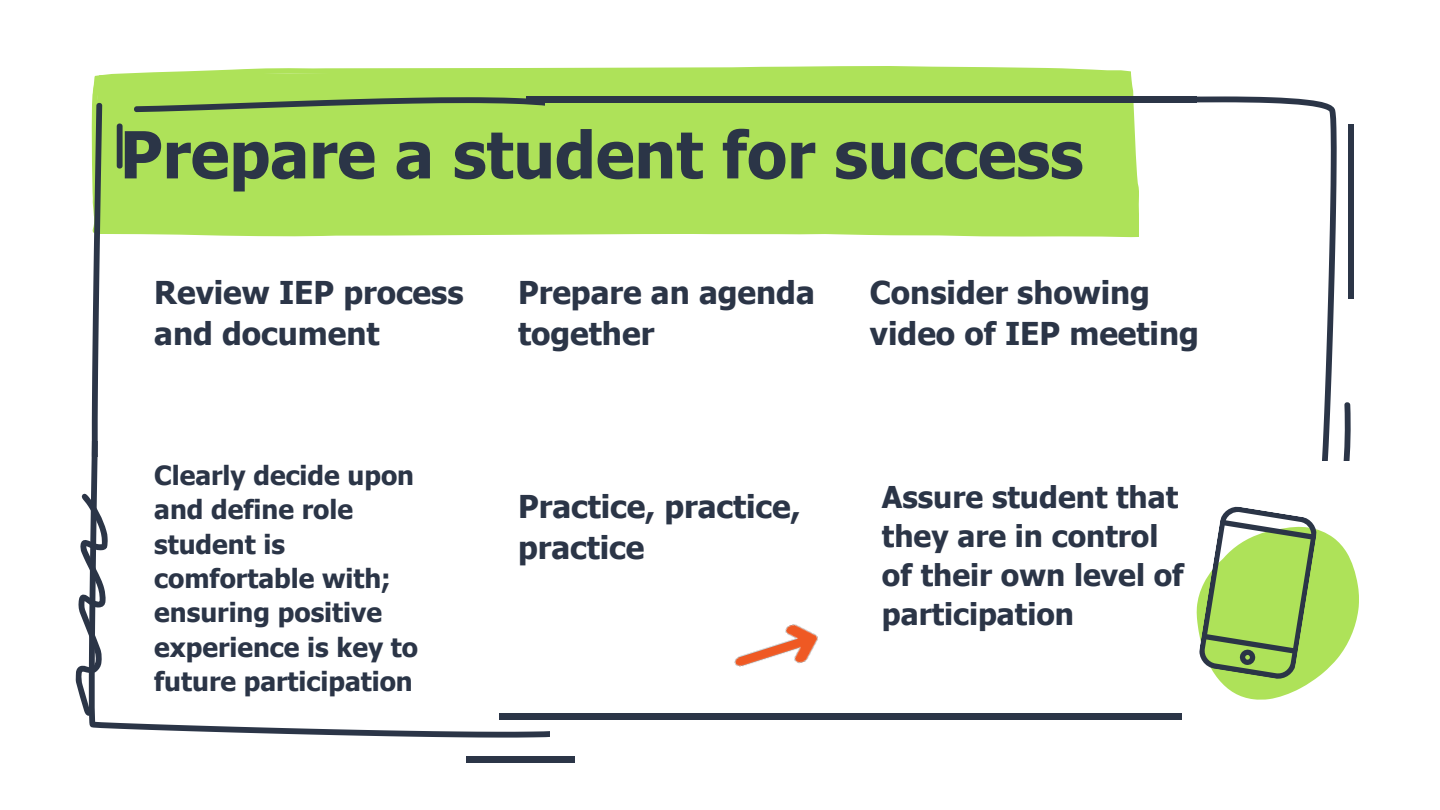
<style>
.page{position:relative;width:1440px;height:810px;background:#fff}
.page>*{position:absolute;margin:0;border:0;box-sizing:border-box;transform-origin:0 0}
.t1{font:700 65px "Tahoma";color:#2b3547}
.t2{font:700 31.4px/40.8px "Tahoma";color:#2b3547}
.t3{font:700 30px/39px "Tahoma";color:#2b3547}
.t4{font:700 26.4px/34.3px "Tahoma";color:#2b3547}
</style>
<div class="page">
<div style="left:92px;top:66px;width:1047px;height:171px;background:#aee259"></div>
<svg style="left:92px;top:97px;width:453px;height:345px"></svg>
<svg style="left:1176px;top:96px;width:175px;height:365px"></svg>
<svg style="left:89px;top:442px;width:460px;height:296px"></svg>
<div style="left:499px;top:714px;width:683px;height:5px;background:#2b3547"></div>
<div style="left:527px;top:97px;width:670px;height:5px;background:#2b3547"></div>
<svg style="left:75px;top:493px;width:34px;height:223px"></svg>
<div style="left:466px;top:757px;width:109px;height:5px;background:#2b3547"></div>
<div style="left:1348px;top:124px;width:6px;height:175px;background:#2b3547"></div>
<svg style="left:1197px;top:506px;width:162px;height:194px"></svg>
<img style="left:734px;top:624px;width:84px;height:43px">
<h2 class="t1" style="left:120px;top:113px;width:965px">Prepare a student for success</h2>
<p class="t2" style="left:154px;top:271px;width:311px">Review IEP process and document</p>
<p class="t2" style="left:518px;top:271px;width:298px">Prepare an agenda together</p>
<p class="t2" style="left:870px;top:271px;width:331px">Consider showing video of IEP meeting</p>
<p class="t4" style="left:154px;top:457px;width:265px">Clearly decide upon and define role student is comfortable with; ensuring positive experience is key to future participation</p>
<h1 class="t2" style="left:518px;top:485px;width:284px">Practice, practice, practice</h1>
<h2 class="t3" style="left:882px;top:477px;width:303px">Assure student that they are in control of their own level of participation</h2>
</div>
